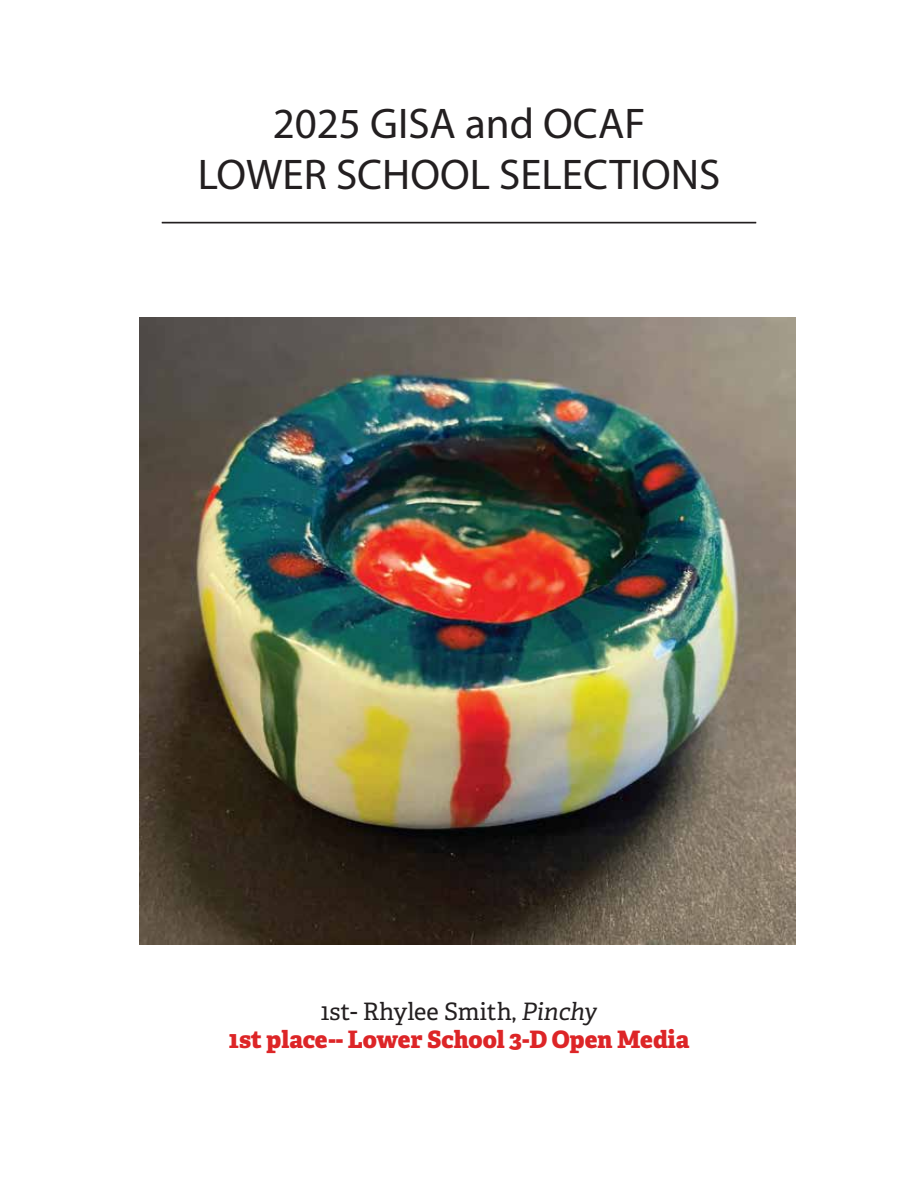
<style>
.page{position:relative;width:918px;height:1188px;background:#fff}
.page>*{position:absolute;margin:0;border:0;box-sizing:border-box;transform-origin:0 0}
.t1{font:43.05px/51.8px "Myriad Pro";color:#231f20;text-align:center}
.t2{font:24px "Adelle PE Eb";color:#dd2527}
.t3{font:24px "Adelle PE";color:#231f20}
.s1{font-style:italic}
</style>
<div class="page">
<img style="left:139px;top:317px;width:656px;height:627px">
<hr style="left:162px;top:222px;width:594px;height:1px;background:#231f20">
<p class="t1" style="left:198px;top:97px;width:524px">2025 GISA and OCAF<br>LOWER SCHOOL SELECTIONS</p>
<p class="t3" style="left:321px;top:994px;width:278px">1st- Rhylee Smith, <span class="s1">Pinchy</span></p>
<p class="t2" style="left:228px;top:1022px;width:462px">1st place-- Lower School 3-D Open Media</p>
</div>
